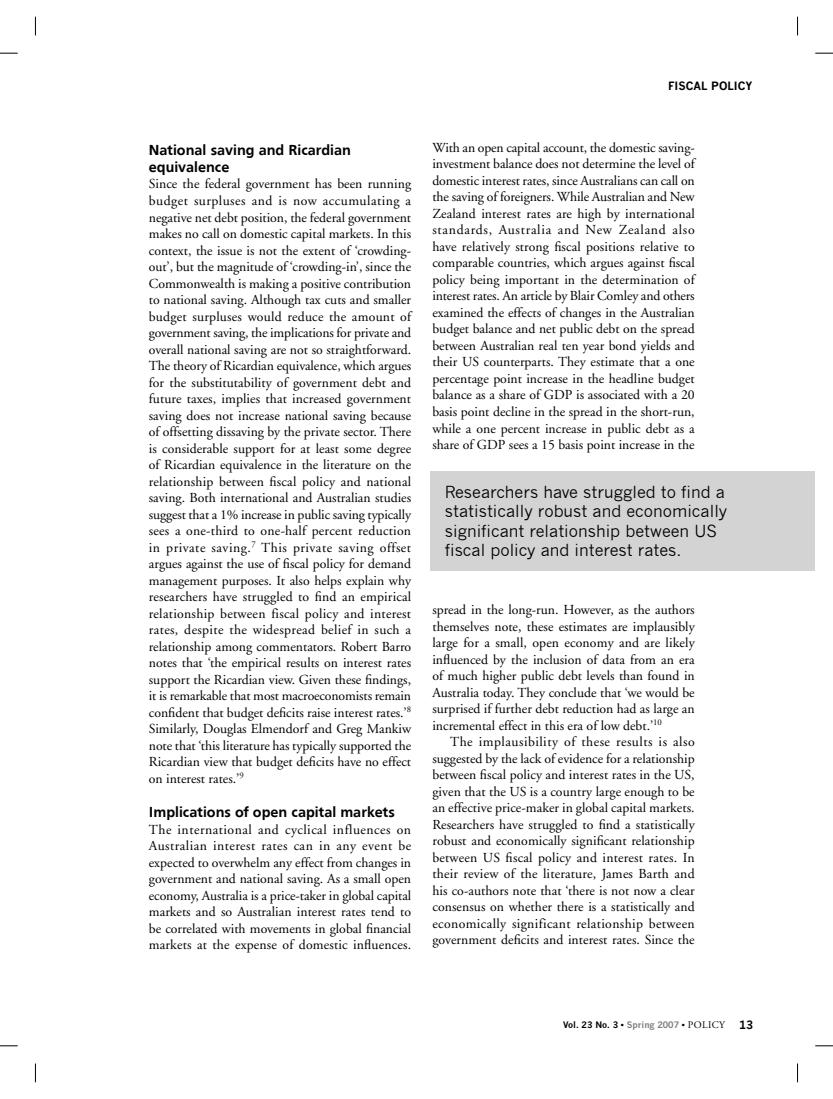
<style>
.page{position:relative;width:833px;height:1099px;background:#fff}
.page>*{position:absolute;margin:0;border:0;box-sizing:border-box;transform-origin:0 0}
.t1{font:16.25px/19.5px "News Gothic";color:#000}
.t2{font:700 15px/16.5px "Frugal Sans";color:#000}
.t3{font:13.75px/16.5px "Adobe Garamond";color:#000;text-align:justify}
.t4{font:700 11.25px "News Gothic";color:#000}
.t5{font:700 8.75px "News Gothic";color:#000}
.s1{color:#7f7f7f}
.s2{font-family:"Adobe Garamond Pro";font-weight:400;font-size:10px}
</style>
<div class="page">
<div style="left:431px;top:471px;width:384px;height:99px;background:#d3d3d3"></div>
<svg style="left:0;top:53px;width:18px;height:1px"></svg>
<svg style="left:815px;top:53px;width:18px;height:1px"></svg>
<svg style="left:0;top:1045px;width:18px;height:1px"></svg>
<svg style="left:815px;top:1045px;width:18px;height:1px"></svg>
<svg style="left:35px;top:17px;width:1px;height:18px"></svg>
<svg style="left:35px;top:1063px;width:1px;height:19px"></svg>
<svg style="left:797px;top:17px;width:1px;height:18px"></svg>
<svg style="left:797px;top:1063px;width:1px;height:19px"></svg>
<p class="t4" style="left:668px;top:79px;width:86px">FISCAL POLICY</p>
<p class="t2" style="left:149px;top:143px;width:204px">National saving and Ricardian equivalence</p>
<p class="t3" style="left:149px;top:177px;width:264px">Since the federal government has been running budget surpluses and is now accumulating a negative net debt position, the federal government makes no call on domestic capital markets. In this context, the issue is not the extent of ‘crowding&shy;out’, but the magnitude of ‘crowding-in’, since the Commonwealth is making a positive contribution to national saving. Although tax cuts and smaller budget surpluses would reduce the amount of government saving, the implications for private and overall national saving are not so straightforward.<br>The theory of Ricardian equivalence, which argues for the substitutability of government debt and future taxes, implies that increased government saving does not increase national saving because of offsetting dissaving by the private sector. There is considerable support for at least some degree of Ricardian equivalence in the literature on the relationship between fiscal policy and national saving. Both international and Australian studies suggest that a 1% increase in public saving typically sees a one-third to one-half percent reduction in private saving.<sup>7</sup> This private saving offset argues against the use of fiscal policy for demand management purposes. It also helps explain why researchers have struggled to find an empirical relationship between fiscal policy and interest rates, despite the widespread belief in such a relationship among commentators. Robert Barro notes that ‘the empirical results on interest rates support the Ricardian view. Given these findings, it is remarkable that most macroeconomists remain confident that budget deficits raise interest rates.’<sup>8<br></sup>Similarly, Douglas Elmendorf and Greg Mankiw note that ‘this literature has typically supported the Ricardian view that budget deficits have no effect on interest rates.’<sup>9</sup></p>
<p class="t2" style="left:149px;top:805px;width:247px">Implications of open capital markets</p>
<p class="t3" style="left:149px;top:822px;width:264px">The international and cyclical influences on Australian interest rates can in any event be expected to overwhelm any effect from changes in government and national saving. As a small open economy, Australia is a price-taker in global capital markets and so Australian interest rates tend to be correlated with movements in global financial markets at the expense of domestic influences.</p>
<p class="t3" style="left:432px;top:140px;width:264px">With an open capital account, the domestic saving&shy;investment balance does not determine the level of domestic interest rates, since Australians can call on the saving of foreigners. While Australian and New Zealand interest rates are high by international standards, Australia and New Zealand also have relatively strong fiscal positions relative to comparable countries, which argues against fiscal policy being important in the determination of interest rates. An article by Blair Comley and others examined the effects of changes in the Australian budget balance and net public debt on the spread between Australian real ten year bond yields and their US counterparts. They estimate that a one percentage point increase in the headline budget balance as a share of GDP is associated with a 20 basis point decline in the spread in the short-run, while a one percent increase in public debt as a share of GDP sees a 15 basis point increase in the</p>
<p class="t1" style="left:445px;top:482px;width:284px">Researchers have struggled to find a statistically robust and economically significant relationship between US fiscal policy and interest rates.</p>
<p class="t3" style="left:432px;top:602px;width:264px">spread in the long-run. However, as the authors themselves note, these estimates are implausibly large for a small, open economy and are likely influenced by the inclusion of data from an era of much higher public debt levels than found in Australia today. They conclude that ‘we would be surprised if further debt reduction had as large an incremental effect in this era of low debt.’<sup>10</sup></p>
<p class="t3" style="left:432px;top:734px;width:264px;text-indent:18px">The implausibility of these results is also suggested by the lack of evidence for a relationship between fiscal policy and interest rates in the US, given that the US is a country large enough to be an effective price-maker in global capital markets.<br>Researchers have struggled to find a statistically robust and economically significant relationship between US fiscal policy and interest rates. In their review of the literature, James Barth and his co-authors note that ‘there is not now a clear consensus on whether there is a statistically and economically significant relationship between government deficits and interest rates. Since the</p>
<p class="t5" style="left:563px;top:1019px;width:163px">Vol. 23 No. 3 • <span class="s1">Spring 2007</span> • <span class="s2">POLICY</span></p>
<p class="t4" style="left:739px;top:1018px;width:16px">13</p>
</div>
